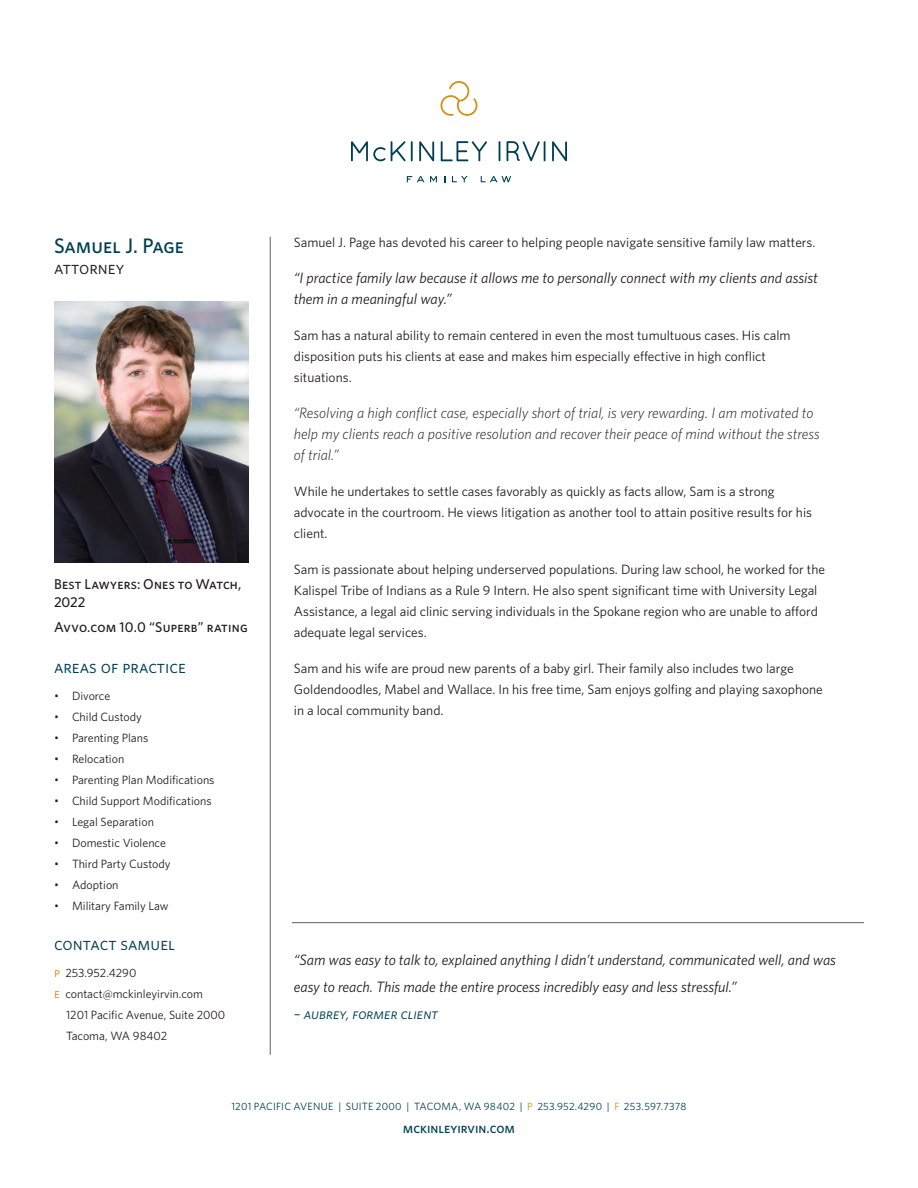
<style>
.page{position:relative;width:918px;height:1188px;background:#fff}
.page>*{position:absolute;margin:0;border:0;box-sizing:border-box;transform-origin:0 0}
.t1{font:500 21px "Whitney";color:#003e52}
.t2{font:18px "Whitney";color:#003e52}
.t3{font:18px "Whitney";color:#201c1d}
.t4{font:italic 15px/21px "Whitney";letter-spacing:-.005em;color:#201c1d}
.t5{font:italic 300 15px/21px "Whitney";color:#201c1d}
.t6{font:italic 15px "Whitney";letter-spacing:-.005em;color:#003e52}
.t7{font:500 14.25px/18px "Whitney";letter-spacing:.015em;color:#201c1d}
.t8{font:500 14.25px "Whitney";color:#003e52}
.t9{font:13.5px/21px "Whitney";color:#201c1d}
.t10{font:12px "Whitney";color:#201c1d}
.t11{font:10.5px "Whitney";letter-spacing:.015em;color:#003e52}
.s1{font-weight:300;color:#231f20}
.s2{font-size:13.5px;color:#d09114}
.s3{color:#d09114}
</style>
<div class="page">
<svg style="left:351px;top:141px;width:55px;height:20px"></svg>
<hr style="left:411px;top:141px;width:2px;height:20px;background:#003e52">
<svg style="left:419px;top:141px;width:15px;height:20px"></svg>
<svg style="left:441px;top:141px;width:46px;height:20px"></svg>
<svg style="left:499px;top:141px;width:1px;height:20px"></svg>
<svg style="left:507px;top:141px;width:33px;height:20px"></svg>
<hr style="left:544px;top:141px;width:2px;height:20px;background:#003e52">
<svg style="left:552px;top:141px;width:15px;height:20px"></svg>
<svg style="left:407px;top:176px;width:30px;height:6px"></svg>
<svg style="left:452px;top:176px;width:16px;height:6px"></svg>
<svg style="left:481px;top:176px;width:30px;height:6px"></svg>
<svg style="left:440px;top:81px;width:38px;height:35px"></svg>
<img style="left:54px;top:302px;width:194px;height:261px">
<hr style="left:270px;top:237px;width:1px;height:818px;background:#635c5d">
<hr style="left:292px;top:922px;width:572px;height:1px;background:#635c5d">
<p class="t1" style="left:54px;top:232px;width:131px">Samuel J. Page</p>
<p class="t3" style="left:54px;top:256px;width:72px">attorney</p>
<p class="t7" style="left:54px;top:574px;width:189px">Best Lawyers: Ones to Watch,<br>2022</p>
<p class="t7" style="left:54px;top:618px;width:195px">Avvo.com 10.0 “Superb” rating</p>
<p class="t2" style="left:54px;top:654px;width:133px">areas of practice</p>
<p class="t10" style="left:54px;top:687px;width:58px"><span class="s1">•</span> Divorce</p>
<p class="t10" style="left:54px;top:708px;width:90px"><span class="s1">•</span> Child Custody</p>
<p class="t10" style="left:54px;top:729px;width:96px"><span class="s1">•</span> Parenting Plans</p>
<p class="t10" style="left:54px;top:750px;width:72px"><span class="s1">•</span> Relocation</p>
<p class="t10" style="left:54px;top:771px;width:162px"><span class="s1">•</span> Parenting Plan Modifications</p>
<p class="t10" style="left:54px;top:792px;width:159px"><span class="s1">•</span> Child Support Modifications</p>
<p class="t10" style="left:54px;top:813px;width:101px"><span class="s1">•</span> Legal Separation</p>
<p class="t10" style="left:54px;top:834px;width:113px"><span class="s1">•</span> Domestic Violence</p>
<p class="t10" style="left:54px;top:855px;width:118px"><span class="s1">•</span> Third Party Custody</p>
<p class="t10" style="left:54px;top:876px;width:66px"><span class="s1">•</span> Adoption</p>
<p class="t10" style="left:54px;top:897px;width:116px"><span class="s1">•</span> Military Family Law</p>
<p class="t2" style="left:54px;top:932px;width:123px">contact samuel</p>
<p class="t10" style="left:54px;top:965px;width:84px"><span class="s2">p</span> 253.952.4290</p>
<p class="t10" style="left:54px;top:986px;width:150px"><span class="s2">e</span> contact@mckinleyirvin.com</p>
<p class="t10" style="left:66px;top:1007px;width:161px">1201 Pacific Avenue, Suite 2000</p>
<p class="t10" style="left:66px;top:1028px;width:103px">Tacoma, WA 98402</p>
<p class="t9" style="left:294px;top:232px;width:523px">Samuel J. Page has devoted his career to helping people navigate sensitive family law matters.</p>
<p class="t4" style="left:294px;top:267px;width:526px">“I practice family law because it allows me to personally connect with my clients and assist them in a meaningful way.”</p>
<p class="t9" style="left:294px;top:325px;width:498px">Sam has a natural ability to remain centered in even the most tumultuous cases. His calm disposition puts his clients at ease and makes him especially effective in high conflict situations.</p>
<p class="t5" style="left:294px;top:402px;width:527px">“Resolving a high conflict case, especially short of trial, is very rewarding. I am motivated to help my clients reach a positive resolution and recover their peace of mind without the stress of trial.”</p>
<p class="t9" style="left:294px;top:481px;width:520px">While he undertakes to settle cases favorably as quickly as facts allow, Sam is a strong advocate in the courtroom. He views litigation as another tool to attain positive results for his client.</p>
<p class="t9" style="left:294px;top:559px;width:533px">Sam is passionate about helping underserved populations. During law school, he worked for the Kalispel Tribe of Indians as a Rule 9 Intern. He also spent significant time with University Legal Assistance, a legal aid clinic serving individuals in the Spokane region who are unable to afford adequate legal services.</p>
<p class="t9" style="left:294px;top:658px;width:531px">Sam and his wife are proud new parents of a baby girl. Their family also includes two large<br>Goldendoodles, Mabel and Wallace. In his free time, Sam enjoys golfing and playing saxophone in a local community band.</p>
<p class="t4" style="left:294px;top:946px;width:544px;line-height:27px">“Sam was easy to talk to, explained anything I didn’t understand, communicated well, and was easy to reach. This made the entire process incredibly easy and less stressful.”</p>
<p class="t6" style="left:294px;top:1003px;width:146px">– aubrey, former client</p>
<p class="t11" style="left:231px;top:1100px;width:457px">1201 PACIFIC AVENUE | SUITE 2000 | TACOMA, WA 98402 | <span class="s3">P</span> 253.952.4290 | <span class="s3">F</span> 253.597.7378</p>
<p class="t8" style="left:403px;top:1118px;width:114px">mckinleyirvin.com</p>
</div>
